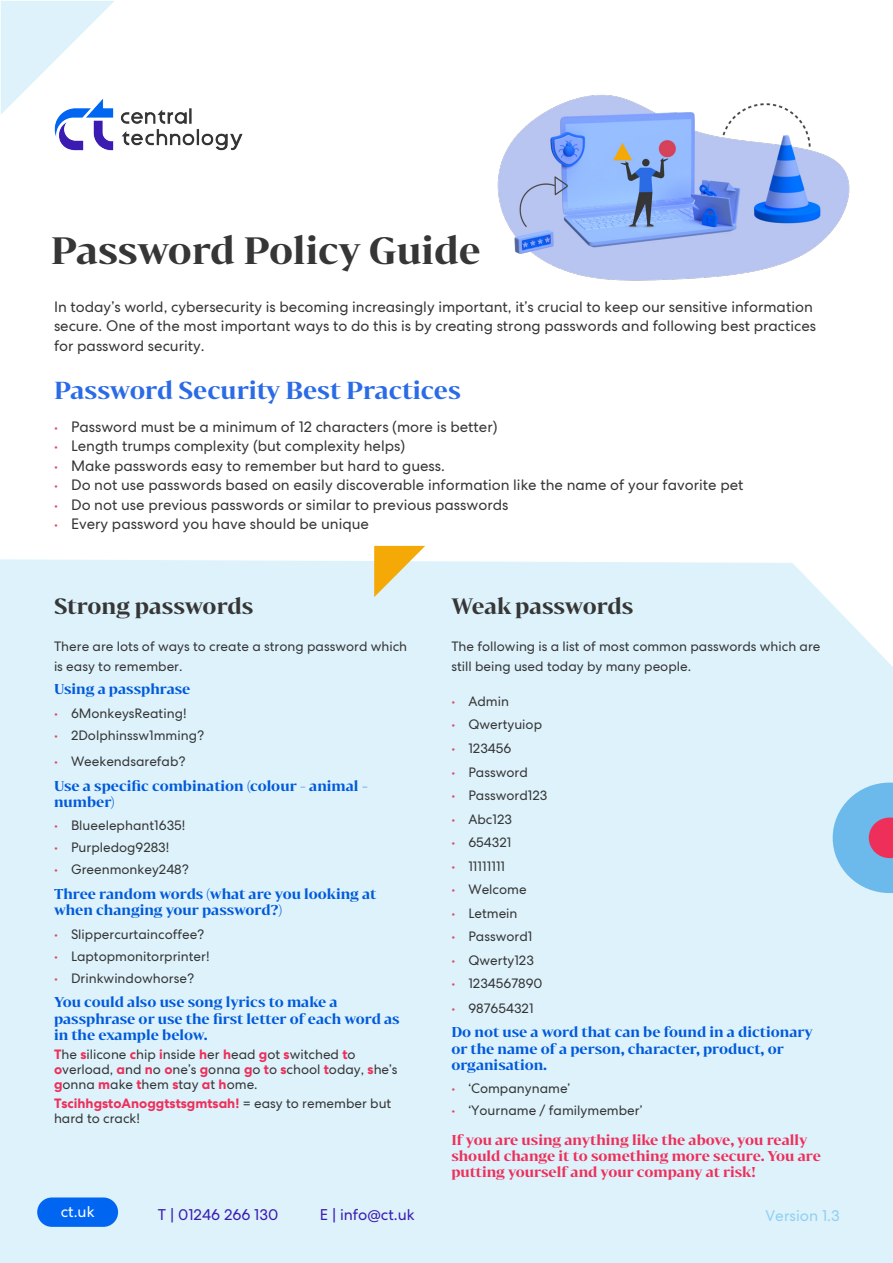
<style>
.page{position:relative;width:893px;height:1263px;background:#fff}
.page>*{position:absolute;margin:0;border:0;box-sizing:border-box;transform-origin:0 0}
.t1{font:700 36px "Bw Darius DEMO";color:#363636}
.t2{font:700 23.25px "Bw Darius DEMO";color:#2b6be6}
.t3{font:700 21px "Bw Darius DEMO";color:#363636}
.t4{font:15.45px "Centra No 2";color:#3b1cb2}
.t5{font:15.45px "Centra No 2";color:#91d0f1}
.t6{font:15.45px "Centra No 2";color:#fff}
.t7{font:15px/19.5px "Centra No 2";color:#363636}
.t8{font:13.5px/15px "Centra No 2";color:#363636}
.t9{font:700 13.5px/16.2px "Bw Darius DEMO";color:#005ada}
.t10{font:700 13.5px/16.2px "Bw Darius DEMO";color:#ee2f5a}
.s1{font-size:13.65px;color:#df4b62}
.s2{font-weight:700;color:#ee2f5a}
</style>
<div class="page">
<div style="left:0;top:559px;width:893px;height:704px;background:#ddf2fb"></div>
<svg style="left:1px;top:1px;width:113px;height:113px"></svg>
<img style="left:54px;top:97px;width:189px;height:54px">
<svg style="left:764px;top:559px;width:129px;height:108px"></svg>
<img style="left:497px;top:95px;width:353px;height:186px">
<svg style="left:374px;top:546px;width:51px;height:51px;background:#eace80"></svg>
<svg style="left:833px;top:782px;width:60px;height:111px;background:#91b4dc"></svg>
<div style="left:37px;top:1197px;width:81px;height:30px;background:#0066f2;border-radius:15px"></div>
<p class="t1" style="left:51px;top:226px;width:431px">Password Policy Guide</p>
<p class="t7" style="left:54px;top:297px;width:764px">In today’s world, cybersecurity is becoming increasingly important, it’s crucial to keep our sensitive information secure. One of the most important ways to do this is by creating strong passwords and following best practices for password security.</p>
<p class="t2" style="left:54px;top:374px;width:408px">Password Security Best Practices</p>
<p class="t7" style="left:54px;top:417px;width:445px"><span class="s1">•</span> Password must be a minimum of 12 characters (more is better)</p>
<p class="t7" style="left:54px;top:436px;width:353px"><span class="s1">•</span> Length trumps complexity (but complexity helps)</p>
<p class="t7" style="left:54px;top:456px;width:392px"><span class="s1">•</span> Make passwords easy to remember but hard to guess.</p>
<p class="t7" style="left:54px;top:475px;width:691px"><span class="s1">•</span> Do not use passwords based on easily discoverable information like the name of your favorite pet</p>
<p class="t7" style="left:54px;top:495px;width:456px"><span class="s1">•</span> Do not use previous passwords or similar to previous passwords</p>
<p class="t7" style="left:54px;top:514px;width:317px"><span class="s1">•</span> Every password you have should be unique</p>
<p class="t3" style="left:54px;top:591px;width:201px">Strong passwords</p>
<p class="t8" style="left:54px;top:636px;width:355px;line-height:19.5px">There are lots of ways to create a strong password which is easy to remember.</p>
<p class="t9" style="left:54px;top:680px;width:138px">Using a passphrase</p>
<p class="t8" style="left:54px;top:705px;width:134px"><span class="s1">•</span> 6MonkeysReating!</p>
<p class="t8" style="left:54px;top:727px;width:152px"><span class="s1">•</span> 2Dolphinssw1mming?</p>
<p class="t8" style="left:54px;top:754px;width:133px"><span class="s1">•</span> Weekendsarefab?</p>
<p class="t9" style="left:54px;top:777px;width:315px">Use a specific combination (colour - animal - number)</p>
<p class="t8" style="left:54px;top:818px;width:133px"><span class="s1">•</span> Blueelephant1635!</p>
<p class="t8" style="left:54px;top:840px;width:117px"><span class="s1">•</span> Purpledog9283!</p>
<p class="t8" style="left:54px;top:862px;width:136px"><span class="s1">•</span> Greenmonkey248?</p>
<p class="t9" style="left:54px;top:885px;width:324px">Three random words (what are you looking at when changing your password?)</p>
<p class="t8" style="left:54px;top:926px;width:152px"><span class="s1">•</span> Slippercurtaincoffee?</p>
<p class="t8" style="left:54px;top:948px;width:157px"><span class="s1">•</span> Laptopmonitorprinter!</p>
<p class="t8" style="left:54px;top:970px;width:142px"><span class="s1">•</span> Drinkwindowhorse?</p>
<p class="t9" style="left:54px;top:993px;width:347px">You could also use song lyrics to make a passphrase or use the first letter of each word as in the example below.</p>
<p class="t8" style="left:54px;top:1047px;width:345px"><span class="s2">T</span>he <span class="s2">s</span>ilicone <span class="s2">c</span>hip <span class="s2">i</span>nside <span class="s2">h</span>er <span class="s2">h</span>ead <span class="s2">g</span>ot <span class="s2">s</span>witched <span class="s2">t</span>o <span class="s2">o</span>verload, <span class="s2">a</span>nd <span class="s2">n</span>o <span class="s2">o</span>ne’s <span class="s2">g</span>onna <span class="s2">g</span>o <span class="s2">t</span>o <span class="s2">s</span>chool <span class="s2">t</span>oday, <span class="s2">s</span>he’s <span class="s2">g</span>onna <span class="s2">m</span>ake <span class="s2">t</span>hem <span class="s2">s</span>tay <span class="s2">a</span>t <span class="s2">h</span>ome.</p>
<p class="t8" style="left:54px;top:1096px;width:339px"><span class="s2">TscihhgstoAnoggtstsgmtsah!</span> = easy to remember but hard to crack!</p>
<p class="t3" style="left:451px;top:591px;width:184px">Weak passwords</p>
<p class="t8" style="left:451px;top:636px;width:371px;line-height:19.5px">The following is a list of most common passwords which are still being used today by many people.</p>
<p class="t8" style="left:451px;top:694px;width:59px"><span class="s1">•</span> Admin</p>
<p class="t8" style="left:451px;top:717px;width:92px"><span class="s1">•</span> Qwertyuiop</p>
<p class="t8" style="left:451px;top:741px;width:61px"><span class="s1">•</span> 123456</p>
<p class="t8" style="left:451px;top:764px;width:78px"><span class="s1">•</span> Password</p>
<p class="t8" style="left:451px;top:788px;width:97px"><span class="s1">•</span> Password123</p>
<p class="t8" style="left:451px;top:811px;width:62px"><span class="s1">•</span> Abc123</p>
<p class="t8" style="left:451px;top:835px;width:61px"><span class="s1">•</span> 654321</p>
<p class="t8" style="left:451px;top:858px;width:55px"><span class="s1">•</span> 11111111</p>
<p class="t8" style="left:451px;top:882px;width:77px"><span class="s1">•</span> Welcome</p>
<p class="t8" style="left:451px;top:905px;width:68px"><span class="s1">•</span> Letmein</p>
<p class="t8" style="left:451px;top:929px;width:83px"><span class="s1">•</span> Password1</p>
<p class="t8" style="left:451px;top:952px;width:84px"><span class="s1">•</span> Qwerty123</p>
<p class="t8" style="left:451px;top:976px;width:93px"><span class="s1">•</span> 1234567890</p>
<p class="t8" style="left:451px;top:1000px;width:84px"><span class="s1">•</span> 987654321</p>
<p class="t9" style="left:451px;top:1023px;width:363px">Do not use a word that can be found in a dictionary or the name of a person, character, product, or organisation.</p>
<p class="t8" style="left:451px;top:1081px;width:121px"><span class="s1">•</span> ‘Companyname’</p>
<p class="t8" style="left:451px;top:1103px;width:193px"><span class="s1">•</span> ‘Yourname / familymember’</p>
<p class="t10" style="left:451px;top:1131px;width:371px">If you are using anything like the above, you really should change it to something more secure. You are putting yourself and your company at risk!</p>
<p class="t6" style="left:61px;top:1202px;width:35px">ct.uk</p>
<p class="t4" style="left:158px;top:1205px;width:122px">T | 01246 266 130</p>
<p class="t4" style="left:320px;top:1205px;width:96px">E | info@ct.uk</p>
<p class="t5" style="left:766px;top:1207px;width:76px">Version 1.3</p>
</div>
